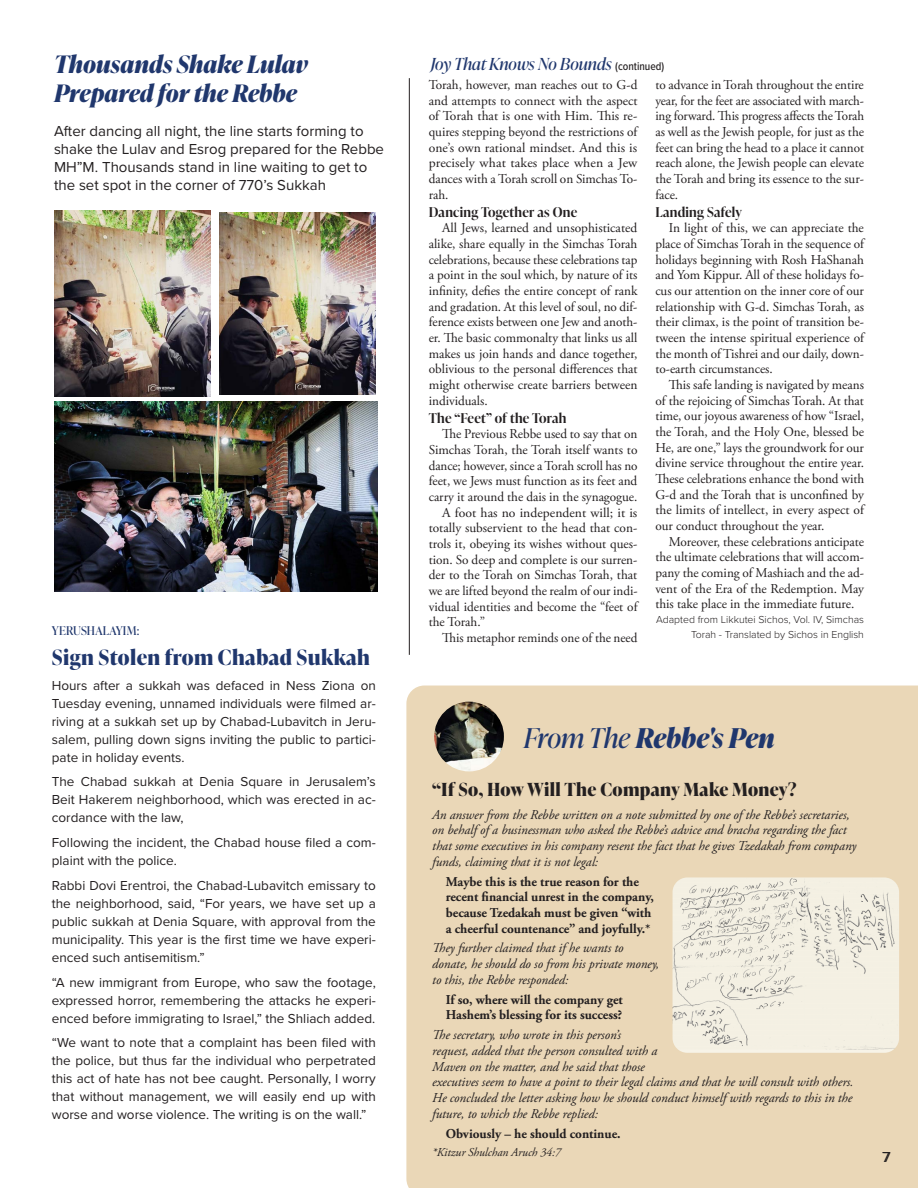
<style>
.page{position:relative;width:918px;height:1188px;background:#fff}
.page>*{position:absolute;margin:0;border:0;box-sizing:border-box;transform-origin:0 0}
.t1{font:italic 700 27.3px "Ivy Presto Display";color:#20376d}
.Paragraph_Style_3{font:italic 700 24px/28.8px "Ivy Presto Display";color:#20376d}
.sub-ttl{font:700 21px "Ivy Presto Display";letter-spacing:.02em;color:#20376d}
.sub-ttl-2{font:700 18px "Ivy Presto Display";letter-spacing:.02em;color:#231f20}
.t2{font:italic 16.5px "Ivy Presto Display";color:#20376d}
.text_sans{font:15px/18px "Proxima Nova";color:#231f20}
.txt{font:13.5px/15.6px "Adobe Garamond Pro";color:#231f20;text-align:justify}
.text_sans-2{font:13.5px/18px "Proxima Nova";color:#231f20;text-align:justify}
.txt-2{font:italic 13.5px/15.6px "Adobe Garamond Pro";letter-spacing:-.005em;color:#231f20}
.txt-3{font:700 13.5px/15.6px "Adobe Garamond Pro";color:#231f20}
.sub_2{font:600 13.5px "Ivy Presto Display";letter-spacing:.02em;color:#231f20}
.txt-4{font:italic 12px "Adobe Garamond Pro";letter-spacing:-.005em;color:#231f20}
.sub-ttl-3{font:12px "Ivy Presto Display";letter-spacing:.02em;color:#20376d}
.text_sans-3{font:300 10.5px/15px "Proxima Nova";color:#231f20;text-align:right}
.s1{font-family:"Proxima Nova Cond";font-weight:500;font-style:normal;font-size:11.55px;color:#231f20}
.s2{font-weight:400}
</style>
<div class="page">
<div style="left:406px;top:686px;width:512px;height:502px;background:#ead7b7"></div>
<img style="left:434px;top:702px;width:70px;height:69px;border-radius:35px">
<img style="left:673px;top:878px;width:226px;height:175px">
<img style="left:54px;top:211px;width:157px;height:186px">
<img style="left:219px;top:213px;width:157px;height:181px">
<img style="left:54px;top:402px;width:324px;height:190px">
<hr style="left:409px;top:78px;width:1px;height:577px;background:#231f20">
<p class="Paragraph_Style_3" style="left:54px;top:50px;width:256px">Thousands Shake Lulav<br>Prepared for the Rebbe</p>
<p class="text_sans" style="left:54px;top:121px;width:332px">After dancing all night, the line starts forming to shake the Lulav and Esrog prepared for the Rebbe MH”M. Thousands stand in line waiting to get to the set spot in the corner of 770’s Sukkah</p>
<p class="sub-ttl-3" style="left:52px;top:622px;width:89px">YERUSHALAYIM:</p>
<p class="sub-ttl" style="left:52px;top:642px;width:320px">Sign Stolen from Chabad Sukkah</p>
<p class="text_sans-2" style="left:52px;top:675px;width:326px">Hours after a sukkah was defaced in Ness Ziona on Tuesday evening, unnamed individuals were filmed ar&shy;riving at a sukkah set up by Chabad-Lubavitch in Jeru&shy;salem, pulling down signs inviting the public to partici&shy;pate in holiday events.</p>
<p class="text_sans-2" style="left:52px;top:772px;width:326px">The Chabad sukkah at Denia Square in Jerusalem’s Beit Hakerem neighborhood, which was erected in ac&shy;cordance with the law,</p>
<p class="text_sans-2" style="left:52px;top:833px;width:326px">Following the incident, the Chabad house filed a com&shy;plaint with the police.</p>
<p class="text_sans-2" style="left:52px;top:876px;width:326px">Rabbi Dovi Erentroi, the Chabad-Lubavitch emissary to the neighborhood, said, “For years, we have set up a public sukkah at Denia Square, with approval from the municipality. This year is the first time we have experi&shy;enced such antisemitism.”</p>
<p class="text_sans-2" style="left:52px;top:972px;width:326px">“A new immigrant from Europe, who saw the footage, expressed horror, remembering the attacks he experi&shy;enced before immigrating to Israel,” the Shliach added.</p>
<p class="text_sans-2" style="left:52px;top:1033px;width:326px">“We want to note that a complaint has been filed with the police, but thus far the individual who perpetrated this act of hate has not bee caught. Personally, I worry that without management, we will easily end up with worse and worse violence. The writing is on the wall.”</p>
<p class="t2" style="left:431px;top:52px;width:235px">Joy That Knows No Bounds <span class="s1">(continued)</span></p>
<p class="txt" style="left:429px;top:77px;width:210px">Torah, however, man reaches out to G‑d and attempts to connect with the aspect of Torah that is one with Him. This re‑ quires stepping beyond the restrictions of one’s own rational mindset. And this is precisely what takes place when a Jew dances with a Torah scroll on Simchas To‑ rah.</p>
<p class="sub_2" style="left:429px;top:202px;width:150px">Dancing Together as One</p>
<p class="txt" style="left:429px;top:221px;width:210px;text-indent:14px">All Jews, learned and unsophisticated alike, share equally in the Simchas Torah celebrations, because these celebrations tap a point in the soul which, by nature of its infinity, defies the entire concept of rank and gradation. At this level of soul, no dif‑ ference exists between one Jew and anoth‑ er. The basic commonalty that links us all makes us join hands and dance together, oblivious to the personal differences that might otherwise create barriers between individuals.</p>
<p class="sub_2" style="left:429px;top:408px;width:139px">The “Feet” of the Torah</p>
<p class="txt" style="left:429px;top:427px;width:210px;text-indent:14px">The Previous Rebbe used to say that on Simchas Torah, the Torah itself wants to dance; however, since a Torah scroll has no feet, we Jews must function as its feet and carry it around the dais in the synagogue.</p>
<p class="txt" style="left:429px;top:505px;width:210px;text-indent:14px">A foot has no independent will; it is totally subservient to the head that con‑ trols it, obeying its wishes without ques‑ tion. So deep and complete is our surren‑ der to the Torah on Simchas Torah, that we are lifted beyond the realm of our indi&shy;vidual identities and become the “feet of the Torah.”</p>
<p class="txt" style="left:442px;top:630px;width:197px">This metaphor reminds one of the need</p>
<p class="txt" style="left:655px;top:77px;width:210px">to advance in Torah throughout the entire year, for the feet are associated with march‑ ing forward. This progress affects the Torah as well as the Jewish people, for just as the feet can bring the head to a place it cannot reach alone, the Jewish people can elevate the Torah and bring its essence to the sur‑ face.</p>
<p class="sub_2" style="left:655px;top:202px;width:88px">Landing Safely</p>
<p class="txt" style="left:655px;top:221px;width:210px;text-indent:14px">In light of this, we can appreciate the place of Simchas Torah in the sequence of holidays beginning with Rosh HaShanah and Yom Kippur. All of these holidays fo‑ cus our attention on the inner core of our relationship with G‑d. Simchas Torah, as their climax, is the point of transition be‑ tween the intense spiritual experience of the month of Tishrei and our daily, down&shy;to-earth circumstances.</p>
<p class="txt" style="left:655px;top:377px;width:210px;text-indent:14px">This safe landing is navigated by means of the rejoicing of Simchas Torah. At that time, our joyous awareness of how “Israel, the Torah, and the Holy One, blessed be He, are one,” lays the groundwork for our divine service throughout the entire year.<br>These celebrations enhance the bond with G‑d and the Torah that is unconfined by the limits of intellect, in every aspect of our conduct throughout the year.</p>
<p class="txt" style="left:655px;top:534px;width:210px;text-indent:14px">Moreover, these celebrations anticipate the ultimate celebrations that will accom‑ pany the coming of Mashiach and the ad‑ vent of the Era of the Redemption. May this take place in the immediate future.</p>
<p class="text_sans-3" style="left:656px;top:612px;width:209px">Adapted from Likkutei Sichos, Vol. IV, Simchas<br>Torah - Translated by Sichos in English</p>
<p class="t1" style="left:524px;top:718px;width:252px"><span class="s2">From The</span> Rebbe's Pen</p>
<p class="sub-ttl-2" style="left:432px;top:777px;width:366px">“If So, How Will The Company Make Money?</p>
<p class="txt-2" style="left:432px;top:807px;width:426px">An answer from the Rebbe written on a note submitted by one of the Rebbe’s secretaries, on behalf of a businessman who asked the Rebbe’s advice and bracha regarding the fact that some executives in his company resent the fact that he gives Tzedakah from company funds, claiming that it is not legal:</p>
<p class="txt-3" style="left:446px;top:874px;width:210px">Maybe this is the true reason for the recent financial unrest in the company, because Tzedakah must be given “with a cheerful countenance” and joyfully.*</p>
<p class="txt-2" style="left:432px;top:941px;width:228px">They further claimed that if he wants to donate, he should do so from his private money, to this, the Rebbe responded:</p>
<p class="txt-3" style="left:446px;top:992px;width:179px">If so, where will the company get<br>Hashem’s blessing for its success?</p>
<p class="txt-2" style="left:432px;top:1028px;width:423px">The secretary, who wrote in this person’s<br>request, added that the person consulted with a<br>Maven on the matter, and he said that those<br>executives seem to have a point to their legal claims and that he will consult with others.<br>He concluded the letter asking how he should conduct himself with regards to this in the future, to which the Rebbe replied:</p>
<p class="txt-3" style="left:446px;top:1126px;width:176px">Obviously – he should continue.</p>
<p class="txt-4" style="left:432px;top:1145px;width:130px">*Kitzur Shulchan Aruch 34:7</p>
<p class="text_sans" style="left:882px;top:1148px;width:9px">7</p>
</div>
